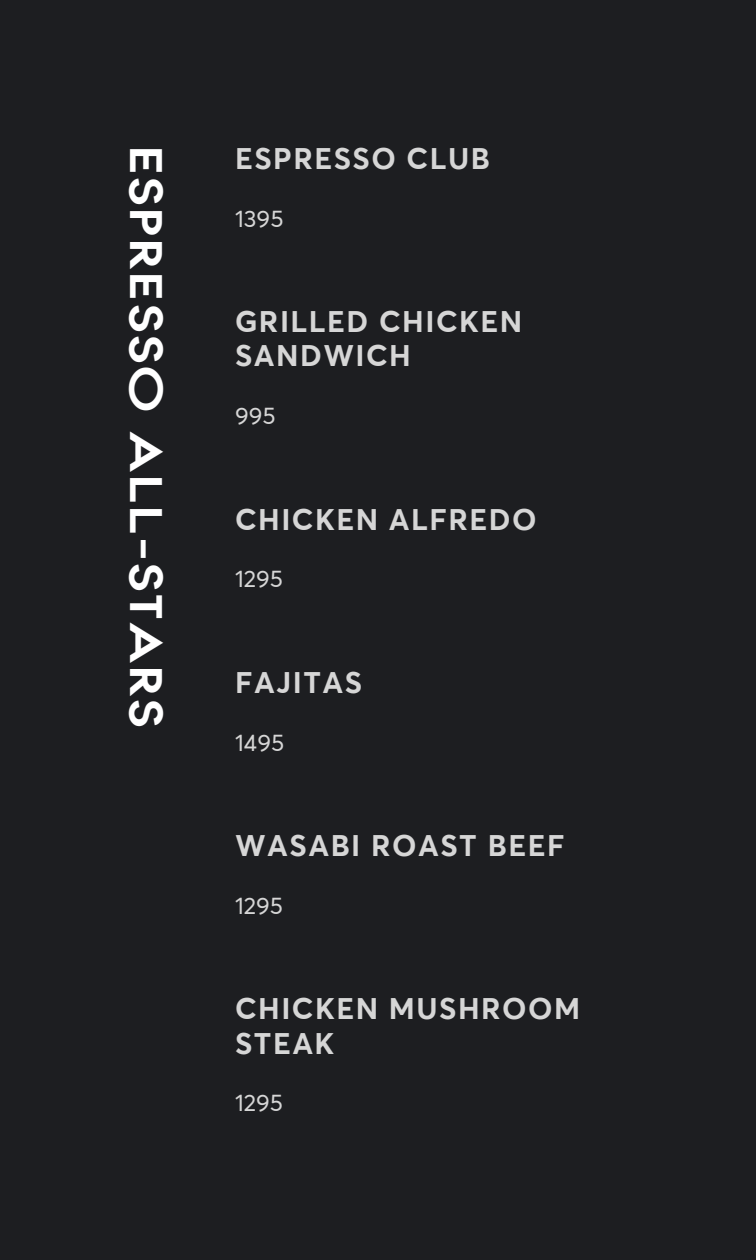
<style>
.page{position:relative;width:756px;height:1260px;background:#1d1e21}
.page>*{position:absolute;margin:0;border:0;box-sizing:border-box;transform-origin:0 0}
.t1{font:700 39.9px "Bambino";letter-spacing:.05em;color:#fff;scale:1.25 1}
.t2{font:700 29.75px/34.1px "Averta Std";letter-spacing:.05em;color:#d6d6d6}
.t3{font:23.62px "Averta Std";color:#d6d6d6}
</style>
<div class="page">
<h1 class="t1" style="left:159px;top:146px;width:468px;rotate:90deg">ESPRESSO ALL-STARS</h1>
<p class="t2" style="left:235px;top:143px;width:256px">ESPRESSO CLUB</p>
<p class="t3" style="left:235px;top:208px;width:50px">1395</p>
<p class="t2" style="left:235px;top:307px;width:289px">GRILLED CHICKEN<br>SANDWICH</p>
<p class="t3" style="left:235px;top:406px;width:42px">995</p>
<p class="t2" style="left:235px;top:504px;width:303px">CHICKEN ALFREDO</p>
<p class="t3" style="left:235px;top:569px;width:50px">1295</p>
<p class="t2" style="left:235px;top:667px;width:129px">FAJITAS</p>
<p class="t3" style="left:235px;top:732px;width:51px">1495</p>
<p class="t2" style="left:235px;top:831px;width:331px">WASABI ROAST BEEF</p>
<p class="t3" style="left:235px;top:895px;width:50px">1295</p>
<p class="t2" style="left:235px;top:994px;width:347px">CHICKEN MUSHROOM<br>STEAK</p>
<p class="t3" style="left:235px;top:1093px;width:50px">1295</p>
</div>
